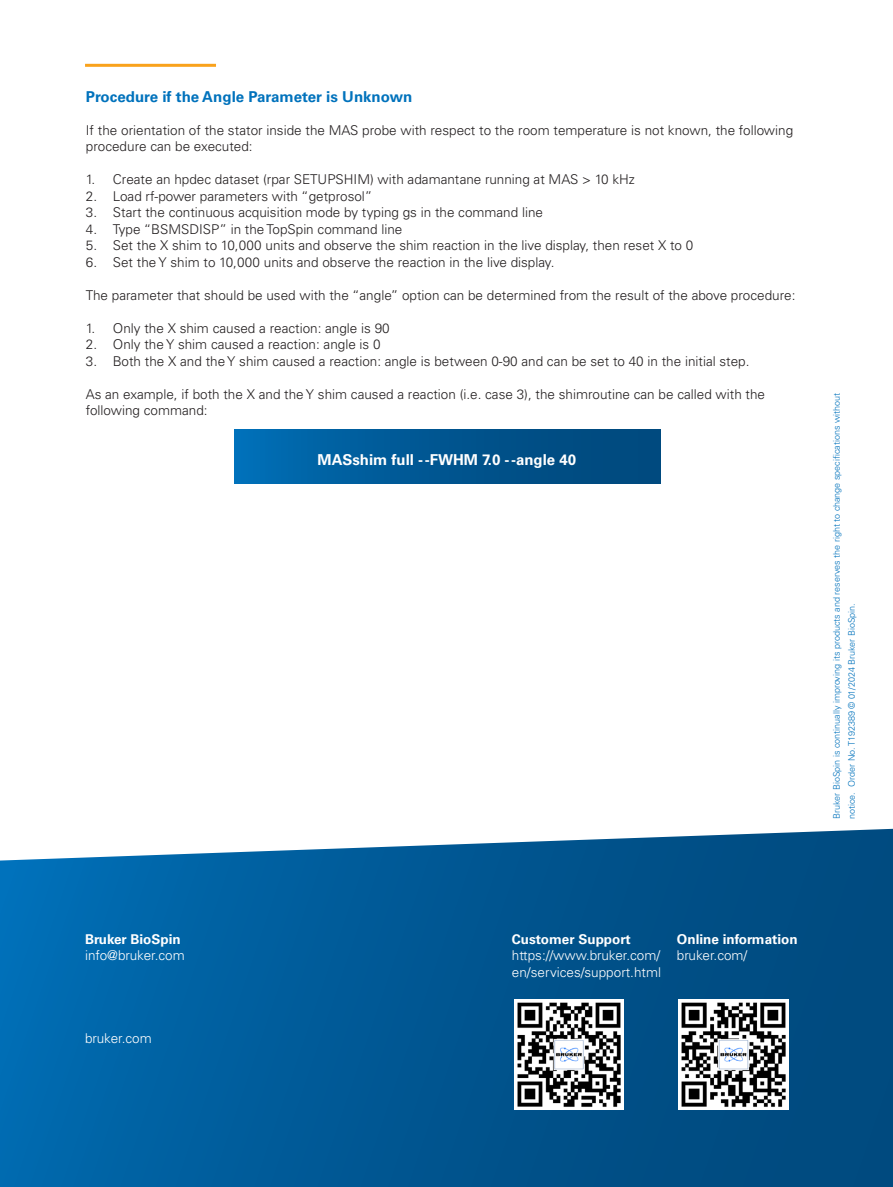
<style>
.page{position:relative;width:893px;height:1187px;background:#fff}
.page>*{position:absolute;margin:0;border:0;box-sizing:border-box;transform-origin:0 0}
.Sub-headline{font:700 15px "Univers LT Std";color:#0072bc}
.t1{font:700 15px "Univers LT Std";color:#fff}
.t2{font:300 13.5px/16.5px "Univers LT Std";color:#231f20}
.Body_Content_white{font:300 13.5px/16.5px "Univers LT Std";color:#fff}
.Body_Content_white-2{font:700 13.5px/16.5px "Univers LT Std";color:#fff}
.Brochure_Copyright{font:300 9px/15px "Univers LT Std";color:#0072bc}
.s1{font-weight:700}
.s2{font-weight:300}
</style>
<div class="page">
<div style="left:234px;top:430px;width:427px;height:53px;background:linear-gradient(to right,#006bb2,#004476)"></div>
<hr style="left:85px;top:64px;width:131px;height:3px;background:#f9a21c">
<svg style="left:0;top:828px;width:893px;height:358px;background:#0d609a"></svg>
<img style="left:514px;top:999px;width:110px;height:110px">
<img style="left:679px;top:999px;width:110px;height:110px">
<p class="Sub-headline" style="left:86px;top:87px;width:328px">Procedure if the Angle Parameter is Unknown</p>
<p class="t2" style="left:86px;top:122px;width:709px">If the orientation of the stator inside the MAS probe with respect to the room temperature is not known, the following procedure can be executed:</p>
<p class="t2" style="left:86px;top:171px;width:551px">1. Create an hpdec dataset (rpar SETUPSHIM) with adamantane running at MAS &gt; 10 kHz</p>
<p class="t2" style="left:86px;top:188px;width:288px">2. Load rf-power parameters with “getprosol”</p>
<p class="t2" style="left:86px;top:204px;width:459px">3. Start the continuous acquisition mode by typing gs in the command line</p>
<p class="t2" style="left:86px;top:221px;width:318px">4. Type “BSMSDISP” in the TopSpin command line</p>
<p class="t2" style="left:86px;top:237px;width:609px">5. Set the X shim to 10,000 units and observe the shim reaction in the live display, then reset X to 0</p>
<p class="t2" style="left:86px;top:254px;width:470px">6. Set the Y shim to 10,000 units and observe the reaction in the live display.</p>
<p class="t2" style="left:86px;top:287px;width:711px">The parameter that should be used with the “angle” option can be determined from the result of the above procedure:</p>
<p class="t2" style="left:86px;top:320px;width:305px">1. Only the X shim caused a reaction: angle is 90</p>
<p class="t2" style="left:86px;top:336px;width:296px">2. Only the Y shim caused a reaction: angle is 0</p>
<p class="t2" style="left:86px;top:353px;width:665px">3. Both the X and the Y shim caused a reaction: angle is between 0-90 and can be set to 40 in the initial step.</p>
<p class="t2" style="left:86px;top:386px;width:681px">As an example, if both the X and the Y shim caused a reaction (i.e. case 3), the shimroutine can be called with the following command:</p>
<p class="t1" style="left:318px;top:450px;width:260px">MASshim full --FWHM 7.0 --angle 40</p>
<p class="Brochure_Copyright" style="left:829px;top:819px;width:428px;rotate:-90deg">Bruker BioSpin is continually improving its products and reserves the right to change specifications without notice. Order No. T192389 © 01/2024 Bruker BioSpin.</p>
<p class="Body_Content_white" style="left:85px;top:930px;width:101px"><span class="s1">Bruker BioSpin </span>info@bruker.com</p>
<p class="Body_Content_white" style="left:85px;top:1029px;width:68px">bruker.com</p>
<p class="Body_Content_white" style="left:512px;top:930px;width:151px"><span class="s1">Customer Support </span>https://www.bruker.com/ en/services/support.html</p>
<p class="Body_Content_white-2" style="left:677px;top:930px;width:122px">Online information <span class="s2">bruker.com/</span></p>
</div>
